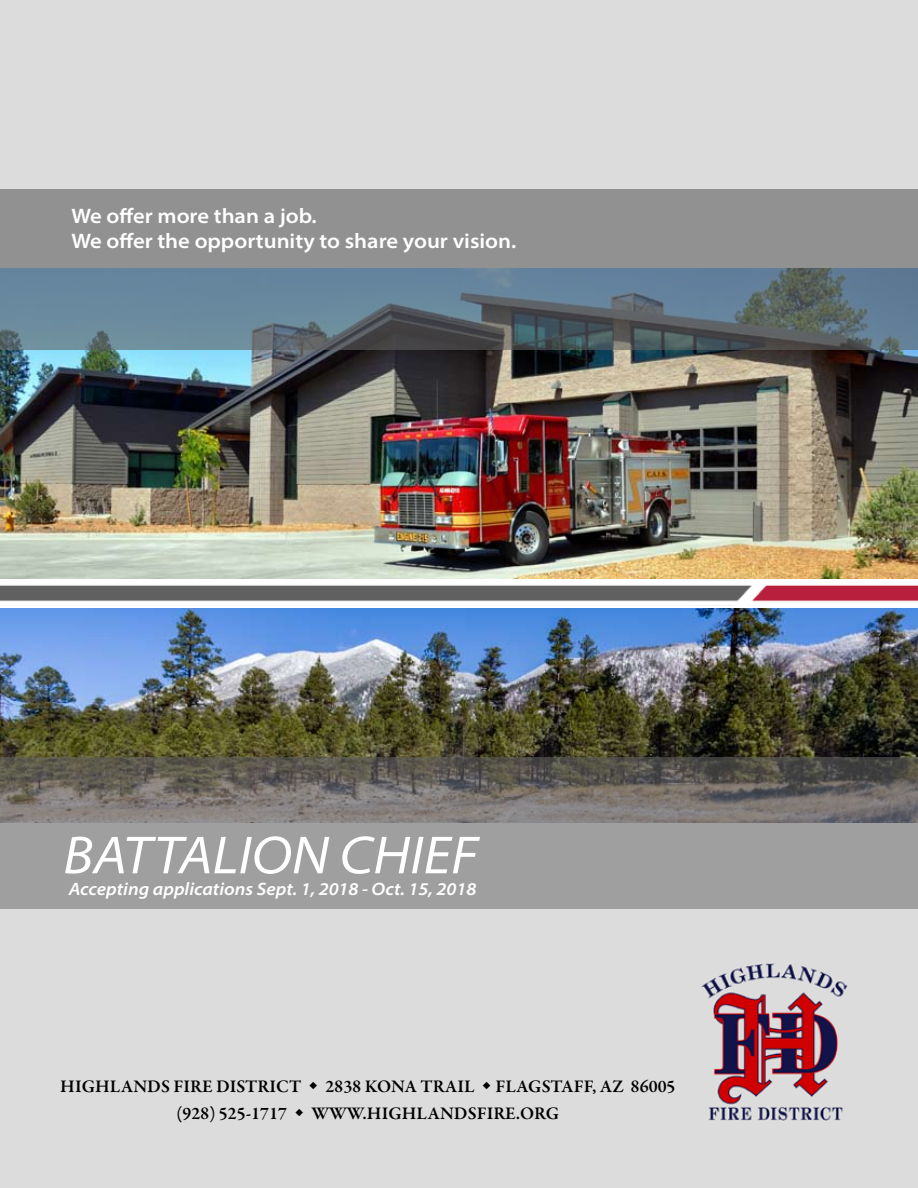
<style>
.page{position:relative;width:918px;height:1188px;background:#fff}
.page>*{position:absolute;margin:0;border:0;box-sizing:border-box;transform-origin:0 0}
.t1{font:italic semi-expanded 54px "Myriad Pro";color:#fff}
.t2{font:600 semi-expanded 21px/25.2px "Myriad Pro";color:#fff}
.t3{font:600 18px "Garamond Premr Pro";color:#000}
.t4{font:italic 600 semi-expanded 18px "Myriad Pro";color:#fff}
</style>
<div class="page">
<img style="left:0;top:609px;width:918px;height:148px">
<img style="left:0;top:585px;width:918px;height:17px">
<svg style="left:0;top:757px;width:918px;height:153px;background:#8a8886"></svg>
<div style="left:0;top:0;width:918px;height:269px;background:#dcdcdc"></div>
<img style="left:0;top:350px;width:918px;height:228px">
<svg style="left:0;top:189px;width:918px;height:161px;background:#77828a"></svg>
<div style="left:0;top:910px;width:918px;height:278px;background:#dcdcdc"></div>
<svg style="left:310px;top:1082px;width:7px;height:7px"></svg>
<svg style="left:483px;top:1082px;width:7px;height:7px"></svg>
<svg style="left:296px;top:1109px;width:7px;height:7px"></svg>
<p class="t2" style="left:71px;top:203px;width:446px">We offer more than a job.<br>We offer the opportunity to share your vision.</p>
<h1 class="t1" style="left:63px;top:821px;width:417px">BATTALION CHIEF</h1>
<p class="t4" style="left:69px;top:877px;width:409px">Accepting applications Sept. 1, 2018 - Oct. 15, 2018</p>
<p class="t3" style="left:60px;top:1075px;width:242px">HIGHLANDS FIRE DISTRICT</p>
<p class="t3" style="left:326px;top:1075px;width:352px">2838 KONA TRAIL FLAGSTAFF, AZ 86005</p>
<p class="t3" style="left:177px;top:1102px;width:112px">(928) 525-1717</p>
<p class="t3" style="left:311px;top:1102px;width:249px">WWW.HIGHLANDSFIRE.ORG</p>
</div>
